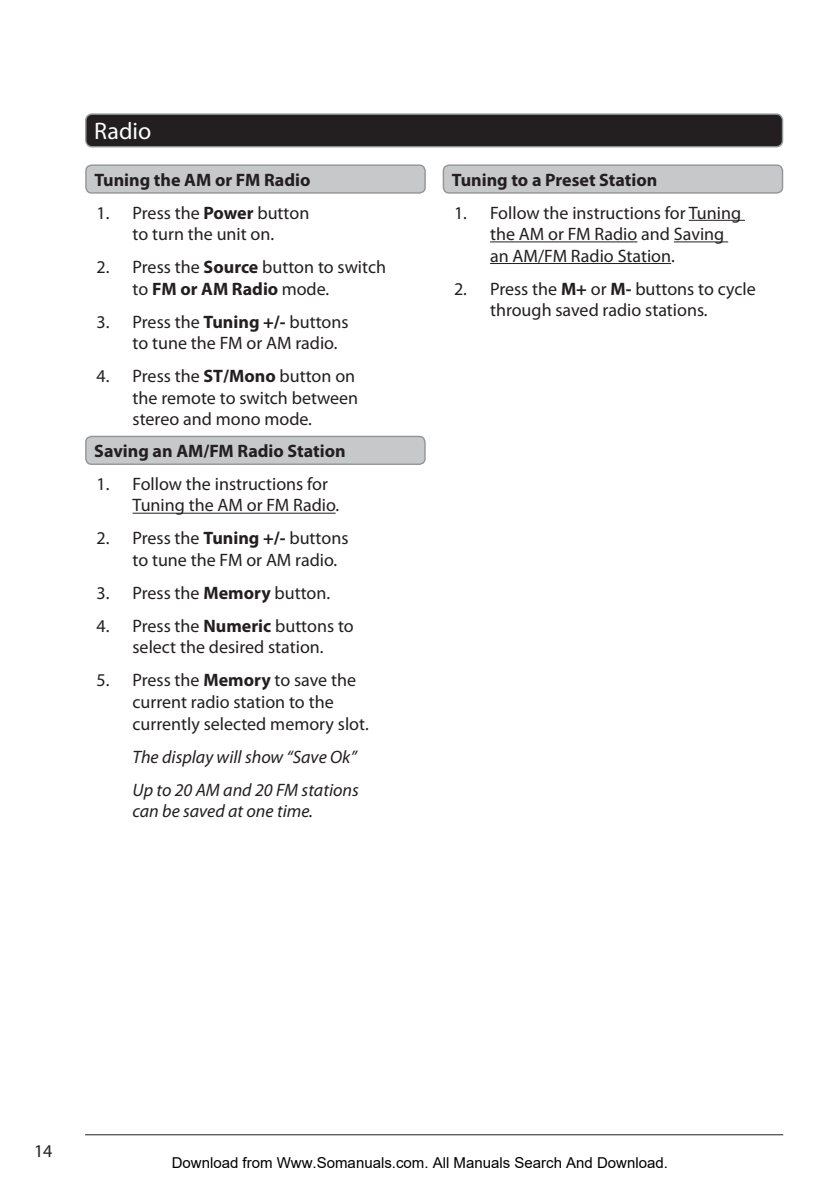
<style>
.page{position:relative;width:840px;height:1191px;background:#fff}
.page>*{position:absolute;margin:0;border:0;box-sizing:border-box;transform-origin:0 0}
.Heading-Left{font:24px "Myriad Pro";color:#fff}
.Numbered_List{font:18px/21.6px "Myriad Pro";color:#231f20}
.List_Note{font:italic 18px/21.6px "Myriad Pro";color:#231f20}
.Sub_Heading{font:700 18px "Myriad Pro";color:#231f20}
.t1{font:15px "Arial";color:#000}
.s1{font-weight:700}
</style>
<div class="page">
<hr style="left:85px;top:1134px;width:697px;height:1px;background:#231f20">
<div style="left:86px;top:114px;width:696px;height:33px;background:#231f20;border-radius:6px"></div>
<div style="left:85px;top:113px;width:697px;height:34px;border:1px solid #939598;border-radius:6px"></div>
<hr style="left:688px;top:220px;width:56px;height:1px;background:#231f20">
<hr style="left:490px;top:241px;width:147px;height:1px;background:#231f20">
<hr style="left:673px;top:241px;width:54px;height:1px;background:#231f20">
<hr style="left:490px;top:263px;width:180px;height:1px;background:#231f20">
<hr style="left:132px;top:513px;width:203px;height:1px;background:#231f20">
<div style="left:86px;top:165px;width:339px;height:28px;background:#c7c8ca;border-radius:6px"></div>
<div style="left:85px;top:164px;width:340px;height:30px;border:1px solid #939598;border-radius:6px"></div>
<div style="left:443px;top:165px;width:339px;height:28px;background:#c7c8ca;border-radius:6px"></div>
<div style="left:442px;top:164px;width:340px;height:30px;border:1px solid #939598;border-radius:6px"></div>
<div style="left:86px;top:436px;width:338px;height:28px;background:#c7c8ca;border-radius:6px"></div>
<div style="left:85px;top:436px;width:340px;height:29px;border:1px solid #939598;border-radius:6px"></div>
<p class="Heading-Left" style="left:94px;top:117px;width:59px">Radio</p>
<p class="Sub_Heading" style="left:94px;top:168px;width:217px">Tuning the AM or FM Radio</p>
<p class="Sub_Heading" style="left:451px;top:168px;width:207px">Tuning to a Preset Station</p>
<p class="Numbered_List" style="left:96px;top:201px;width:214px;text-align:center">1. Press the <span class="s1">Power</span> button to turn the unit on.</p>
<p class="Numbered_List" style="left:132px;top:256px;width:255px;text-indent:-36px">2. Press the <span class="s1">Source</span> button to switch to <span class="s1">FM or AM Radio</span> mode.</p>
<p class="Numbered_List" style="left:132px;top:310px;width:217px;text-indent:-36px">3. Press the <span class="s1">Tuning +/-</span> buttons to tune the FM or AM radio.</p>
<p class="Numbered_List" style="left:132px;top:365px;width:227px;text-indent:-36px">4. Press the <span class="s1">ST/Mono</span> button on the remote to switch between stereo and mono mode.</p>
<p class="Sub_Heading" style="left:94px;top:439px;width:253px">Saving an AM/FM Radio Station</p>
<p class="Numbered_List" style="left:132px;top:472px;width:208px;text-indent:-36px">1. Follow the instructions for<br>Tuning the AM or FM Radio.</p>
<p class="Numbered_List" style="left:132px;top:527px;width:217px;text-indent:-36px">2. Press the <span class="s1">Tuning +/-</span> buttons to tune the FM or AM radio.</p>
<p class="Numbered_List" style="left:96px;top:582px;width:235px">3. Press the <span class="s1">Memory</span> button.</p>
<p class="Numbered_List" style="left:96px;top:615px;width:258px;text-align:center">4. Press the <span class="s1">Numeric</span> buttons to select the desired station.</p>
<p class="Numbered_List" style="left:132px;top:669px;width:238px;text-indent:-36px">5. Press the <span class="s1">Memory</span> to save the current radio station to the currently selected memory slot.</p>
<p class="List_Note" style="left:132px;top:745px;width:226px">The display will show “Save Ok”</p>
<p class="List_Note" style="left:132px;top:778px;width:228px">Up to 20 AM and 20 FM stations can be saved at one time.</p>
<p class="Numbered_List" style="left:490px;top:201px;width:252px;text-indent:-36px">1. Follow the instructions for Tuning the AM or FM Radio and Saving an AM/FM Radio Station.</p>
<p class="Numbered_List" style="left:490px;top:277px;width:267px;text-indent:-36px">2. Press the <span class="s1">M+</span> or <span class="s1">M-</span> buttons to cycle through saved radio stations.</p>
<p class="Numbered_List" style="left:34px;top:1139px;width:20px">14</p>
<p class="t1" style="left:172px;top:1154px;width:497px">Download from Www.Somanuals.com. All Manuals Search And Download.</p>
</div>
